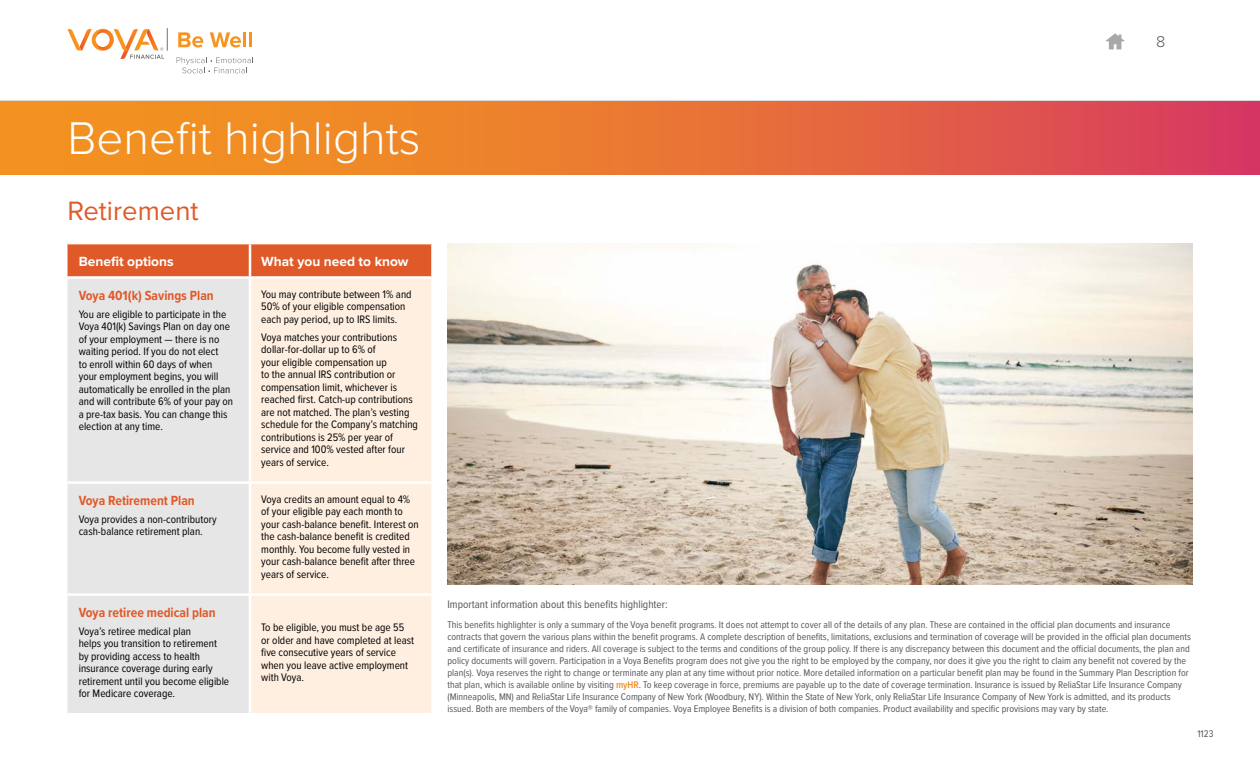
<style>
.page{position:relative;width:1260px;height:765px;background:#fff}
.page>*{position:absolute;margin:0;border:0;box-sizing:border-box;transform-origin:0 0}
.t1{font:300 47.5px "Proxima Nova";color:#fff}
.t2{font:27.5px "Proxima Nova";color:#e05a29}
.t3{font:300 16.25px "Proxima Nova";color:#54565b}
.t4{font:700 13.75px "Proxima Nova Cond";color:#e05a29}
.t5{font:700 13.75px "Proxima Nova";color:#fff}
.t6{font:11.25px/12.5px "Proxima Nova Cond";color:#000}
.t7{font:11.25px "Proxima Nova Cond";color:#54565b}
.t8{font:10px/12px "Proxima Nova Cond";color:#54565b}
.s1{font-weight:600;color:#ef8b22}
</style>
<div class="page">
<svg style="left:1106px;top:33px;width:19px;height:16px"></svg>
<svg style="left:178px;top:32px;width:25px;height:16px"></svg>
<svg style="left:210px;top:32px;width:31px;height:16px"></svg>
<hr style="left:243px;top:32px;width:3px;height:15px;background:#f7941f">
<hr style="left:249px;top:32px;width:3px;height:15px;background:#f7941f">
<svg style="left:67px;top:28px;width:101px;height:31px"></svg>
<svg style="left:177px;top:57px;width:76px;height:16px"></svg>
<div style="left:0;top:92px;width:1260px;height:13px;background:#dbdbdb"></div>
<div style="left:0;top:94px;width:1260px;height:6px;background:#fff"></div>
<div style="left:0;top:90px;width:1260px;height:6px;background:#fff"></div>
<div style="left:0;top:101px;width:1260px;height:73px;background:linear-gradient(to right,#f7a115,#da425a)"></div>
<div style="left:68px;top:244px;width:363px;height:32px;background:#e05a29"></div>
<div style="left:68px;top:279px;width:181px;height:434px;background:#e7e6e6"></div>
<div style="left:251px;top:279px;width:180px;height:434px;background:#feefe1"></div>
<hr style="left:249px;top:244px;width:2px;height:32px;background:#fff">
<hr style="left:68px;top:481px;width:182px;height:3px;background:#fff">
<hr style="left:250px;top:481px;width:181px;height:3px;background:#fff">
<hr style="left:68px;top:593px;width:182px;height:3px;background:#fff">
<hr style="left:250px;top:593px;width:181px;height:3px;background:#fff">
<img style="left:448px;top:243px;width:744px;height:342px">
<h3 class="t3" style="left:1156px;top:29px;width:11px">8</h3>
<h1 class="t1" style="left:68px;top:103px;width:355px">Benefit highlights</h1>
<h2 class="t2" style="left:68px;top:190px;width:133px">Retirement</h2>
<h3 class="t5" style="left:79px;top:251px;width:96px">Benefit options</h3>
<h3 class="t5" style="left:261px;top:251px;width:149px">What you need to know</h3>
<h3 class="t4" style="left:79px;top:285px;width:137px">Voya 401(k) Savings Plan</h3>
<p class="t6" style="left:79px;top:307px;width:156px">You are eligible to participate in the Voya 401(k) Savings Plan on day one of your employment — there is no waiting period. If you do not elect<br>to enroll within 60 days of when your employment begins, you will automatically be enrolled in the plan and will contribute 6% of your pay on a pre-tax basis. You can change this election at any time.</p>
<p class="t6" style="left:261px;top:287px;width:152px">You may contribute between 1% and<br>50% of your eligible compensation each pay period, up to IRS limits.</p>
<p class="t6" style="left:261px;top:330px;width:158px">Voya matches your contributions dollar-for-dollar up to 6% of<br>your eligible compensation up<br>to the annual IRS contribution or compensation limit, whichever is reached first. Catch-up contributions are not matched. The plan’s vesting schedule for the Company’s matching contributions is 25% per year of service and 100% vested after four years of service.</p>
<h3 class="t4" style="left:79px;top:490px;width:118px">Voya Retirement Plan</h3>
<p class="t6" style="left:79px;top:512px;width:139px">Voya provides a non-contributory cash-balance retirement plan.</p>
<p class="t6" style="left:261px;top:492px;width:159px">Voya credits an amount equal to 4% of your eligible pay each month to your cash-balance benefit. Interest on the cash-balance benefit is credited monthly. You become fully vested in your cash-balance benefit after three years of service.</p>
<h3 class="t4" style="left:79px;top:602px;width:138px">Voya retiree medical plan</h3>
<p class="t6" style="left:79px;top:624px;width:152px">Voya’s retiree medical plan<br>helps you transition to retirement by providing access to health insurance coverage during early retirement until you become eligible for Medicare coverage.</p>
<p class="t6" style="left:261px;top:621px;width:154px">To be eligible, you must be age 55 or older and have completed at least five consecutive years of service when you leave active employment with Voya.</p>
<p class="t7" style="left:448px;top:596px;width:222px">Important information about this benefits highlighter:</p>
<p class="t8" style="left:448px;top:618px;width:745px">This benefits highlighter is only a summary of the Voya benefit programs. It does not attempt to cover all of the details of any plan. These are contained in the official plan documents and insurance contracts that govern the various plans within the benefit programs. A complete description of benefits, limitations, exclusions and termination of coverage will be provided in the official plan documents and certificate of insurance and riders. All coverage is subject to the terms and conditions of the group policy. If there is any discrepancy between this document and the official documents, the plan and policy documents will govern. Participation in a Voya Benefits program does not give you the right to be employed by the company, nor does it give you the right to claim any benefit not covered by the plan(s). Voya reserves the right to change or terminate any plan at any time without prior notice. More detailed information on a particular benefit plan may be found in the Summary Plan Description for that plan, which is available online by visiting <span class="s1">myHR</span>. To keep coverage in force, premiums are payable up to the date of coverage termination. Insurance is issued by ReliaStar Life Insurance Company (Minneapolis, MN) and ReliaStar Life Insurance Company of New York (Woodbury, NY). Within the State of New York, only ReliaStar Life Insurance Company of New York is admitted, and its products issued. Both are members of the Voya® family of companies. Voya Employee Benefits is a division of both companies. Product availability and specific provisions may vary by state.</p>
<p class="t8" style="left:1198px;top:727px;width:17px">1123</p>
</div>
